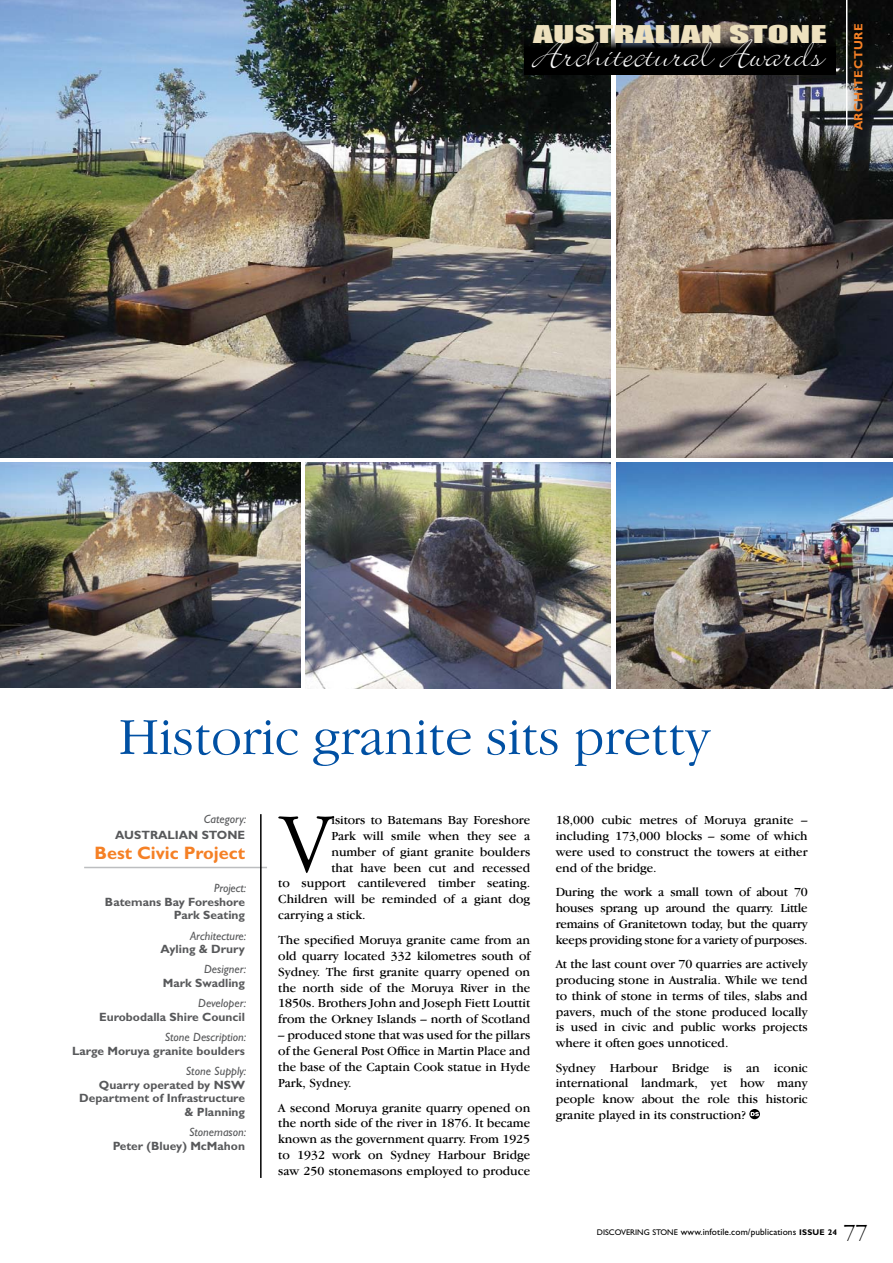
<style>
.page{position:relative;width:893px;height:1263px;background:#fff}
.page>*{position:absolute;margin:0;border:0;box-sizing:border-box;transform-origin:0 0}
.t1{font:300 87.75px "Garamond IT Cby BT";color:#000}
.t2{font:300 54px "Garamond IT Cby BT";color:#0050a3}
.t3{font:45px "Bickley Script Let Plain";color:#fff}
.t4{font:300 24px "Garamond IT Cby BT";color:#000}
.t5{font:22.5px "Impact";color:#eee1be;scale:1.75 1}
.t6{font:700 18px "Gill Sans";color:#f58025}
.t7{font:12.75px/15.9px "Garamond IT Cby BT";color:#000;text-align:justify}
.t8{font:700 12px/13.5px "Gill Sans";color:#58595b;text-align:right}
.t9{font:italic 12px "Gill Sans";color:#58595b}
.t10{font:700 12px "Gill Sans";letter-spacing:.05em;color:#f58025}
.t11{font:9.3px "Gill Sans";letter-spacing:.01em;color:#000}
.s1{font-size:8.25px}
.s2{font-weight:700;font-size:8.25px}
</style>
<div class="page">
<img style="left:617px;top:0;width:276px;height:457px">
<hr style="left:84px;top:867px;width:183px;height:1px;background:#bcbec0">
<svg style="left:749px;top:1109px;width:11px;height:10px"></svg>
<svg style="left:751px;top:1112px;width:8px;height:4px"></svg>
<img style="left:0;top:0;width:610px;height:457px">
<img style="left:0;top:463px;width:300px;height:224px">
<svg style="left:524px;top:27px;width:312px;height:47px;background:#101110"></svg>
<div style="left:844px;top:15px;width:28px;height:124px;background:#000;opacity:.75"></div>
<hr style="left:846px;top:0;width:1px;height:130px;background:#fff">
<img style="left:617px;top:463px;width:276px;height:226px">
<img style="left:306px;top:463px;width:304px;height:226px">
<hr style="left:260px;top:814px;width:2px;height:364px;background:#000">
<h3 class="t5" style="left:533px;top:17px;width:169px">AUSTRALIAN STONE</h3>
<h3 class="t3" style="left:533px;top:35px;width:291px">Architectural Awards</h3>
<p class="t10" style="left:851px;top:130px;width:109px;rotate:-90deg">architecture</p>
<h2 class="t2" style="left:119px;top:705px;width:592px">Historic granite sits pretty</h2>
<p class="t9" style="left:204px;top:812px;width:44px">Category:</p>
<p class="t8" style="left:115px;top:828px;width:130px">AUSTRALIAN STONE</p>
<h3 class="t6" style="left:95px;top:842px;width:152px">Best Civic Project</h3>
<p class="t9" style="left:214px;top:881px;width:34px">Project:</p>
<p class="t8" style="left:105px;top:895px;width:142px">Batemans Bay Foreshore<br>Park Seating</p>
<p class="t9" style="left:190px;top:928px;width:58px">Architecture:</p>
<p class="t8" style="left:160px;top:942px;width:86px">Ayling &amp; Drury</p>
<p class="t9" style="left:204px;top:962px;width:44px">Designer:</p>
<p class="t8" style="left:163px;top:976px;width:84px">Mark Swadling</p>
<p class="t9" style="left:198px;top:996px;width:50px">Developer:</p>
<p class="t8" style="left:99px;top:1010px;width:147px">Eurobodalla Shire Council</p>
<p class="t9" style="left:165px;top:1030px;width:83px">Stone Description:</p>
<p class="t8" style="left:72px;top:1044px;width:175px">Large Moruya granite boulders</p>
<p class="t9" style="left:186px;top:1064px;width:62px">Stone Supply:</p>
<p class="t8" style="left:79px;top:1078px;width:167px">Quarry operated by NSW<br>Department of I nfrastructure &amp; Planning</p>
<p class="t9" style="left:189px;top:1125px;width:59px">Stonemason:</p>
<p class="t8" style="left:113px;top:1139px;width:134px">Peter (Bluey) McMahon</p>
<p class="t7" style="left:331px;top:812px;width:200px">isitors to Batemans Bay Foreshore</p>
<p class="t7" style="left:331px;top:828px;width:200px">Park will smile when they see a</p>
<p class="t7" style="left:331px;top:843px;width:200px">number of giant granite boulders</p>
<p class="t7" style="left:331px;top:859px;width:200px">that have been cut and recessed</p>
<p class="t7" style="left:278px;top:875px;width:253px">to support cantilevered timber seating.</p>
<p class="t7" style="left:278px;top:891px;width:253px">Children will be reminded of a giant dog</p>
<p class="t7" style="left:278px;top:907px;width:89px">carrying a stick.</p>
<p class="t7" style="left:278px;top:931px;width:253px">The specified Moruya granite came from an old quarry located 332 kilometres south of Sydney. The first granite quarry opened on the north side of the Moruya River in the 1850s. Brothers John and Joseph Fiett Louttit from the Orkney Islands – north of Scotland</p>
<p class="t7" style="left:278px;top:1027px;width:253px">– produced stone that was used for the pillars of the General Post Office in Martin Place and the base of the Captain Cook statue in Hyde Park, Sydney.</p>
<p class="t7" style="left:278px;top:1099px;width:253px">A second Moruya granite quarry opened on the north side of the river in 1876. It became known as the government quarry. From 1925 to 1932 work on Sydney Harbour Bridge saw 250 stonemasons employed to produce</p>
<h1 class="t1" style="left:281px;top:792px;width:52px">V</h1>
<p class="t7" style="left:556px;top:812px;width:253px">18,000 cubic metres of Moruya granite – including 173,000 blocks – some of which were used to construct the towers at either end of the bridge.</p>
<p class="t7" style="left:556px;top:884px;width:253px">During the work a small town of about 70 houses sprang up around the quarry. Little remains of Granitetown today, but the quarry keeps providing stone for a variety of purposes.</p>
<p class="t7" style="left:556px;top:956px;width:253px">At the last count over 70 quarries are actively producing stone in Australia. While we tend to think of stone in terms of tiles, slabs and pavers, much of the stone produced locally is used in civic and public works projects where it often goes unnoticed.</p>
<p class="t7" style="left:556px;top:1059px;width:253px">Sydney Harbour Bridge is an iconic international landmark, yet how many people know about the role this historic granite played in its construction?</p>
<p class="t11" style="left:597px;top:1226px;width:242px"><span class="s1">discovering stone</span> www.infotile.com/publications <span class="s2">issue 24</span></p>
<h3 class="t4" style="left:843px;top:1218px;width:26px">77</h3>
</div>
